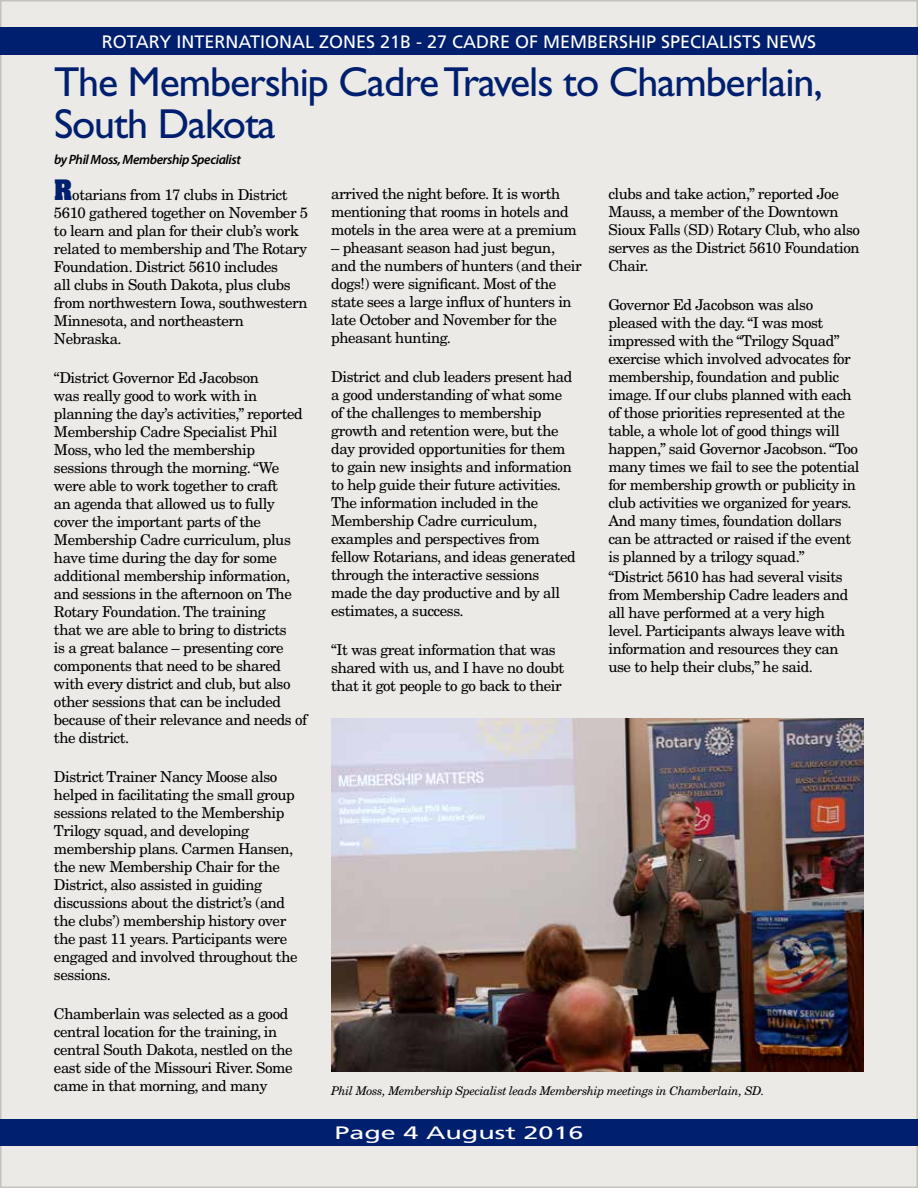
<style>
.page{position:relative;width:918px;height:1188px;background:#fff}
.page>*{position:absolute;margin:0;border:0;box-sizing:border-box;transform-origin:0 0}
.t1{font:42px/42px "Gill Sans Std";letter-spacing:-.025em;color:#001f6e}
.t2{font:18px "Frutiger LT Std";color:#fff}
.t3{font:18px "Frutiger LT Std";color:#fff;scale:1.5 1}
.t4{font:15px/18px "New Century Schlbk LT Std";letter-spacing:-.03em;color:#000}
.t5{font:italic 600 13.5px "Myriad Pro";letter-spacing:-.03em;color:#000}
.t6{font:italic 12px "New Century Schlbk LT Std";letter-spacing:-.03em;color:#000}
.s1{font-family:"Aachen Std";font-weight:700;font-size:24px;color:#001f6e}
</style>
<div class="page">
<div style="left:0;top:0;width:918px;height:1188px;background:#ebeae7;border:2px solid #c4c2bb"></div>
<div style="left:0;top:27px;width:918px;height:28px;background:#001f6e"></div>
<div style="left:0;top:1119px;width:918px;height:27px;background:#001f6e"></div>
<img style="left:331px;top:719px;width:533px;height:353px">
<p class="t2" style="left:102px;top:31px;width:716px">ROTARY INTERNATIONAL ZONES 21B - 27 CADRE OF MEMBERSHIP SPECIALISTS NEWS</p>
<h1 class="t1" style="left:54px;top:61px;width:770px">The Membership Cadre Travels to Chamberlain,<br>South Dakota</h1>
<p class="t5" style="left:54px;top:151px;width:189px">by Phil Moss, Membership Specialist</p>
<p class="t4" style="left:54px;top:185px;width:256px"><span class="s1">R</span>otarians from 17 clubs in District 5610 gathered together on November 5 to learn and plan for their club’s work related to membership and The Rotary Foundation. District 5610 includes<br>all clubs in South Dakota, plus clubs from northwestern Iowa, southwestern Minnesota, and northeastern Nebraska.</p>
<p class="t4" style="left:54px;top:368px;width:255px">“District Governor Ed Jacobson<br>was really good to work with in planning the day’s activities,” reported Membership Cadre Specialist Phil Moss, who led the membership sessions through the morning. “We were able to work together to craft<br>an agenda that allowed us to fully cover the important parts of the Membership Cadre curriculum, plus have time during the day for some additional membership information, and sessions in the afternoon on The Rotary Foundation. The training<br>that we are able to bring to districts<br>is a great balance – presenting core components that need to be shared with every district and club, but also other sessions that can be included because of their relevance and needs of the district.</p>
<p class="t4" style="left:54px;top:767px;width:245px">District Trainer Nancy Moose also helped in facilitating the small group sessions related to the Membership Trilogy squad, and developing membership plans. Carmen Hansen, the new Membership Chair for the District, also assisted in guiding discussions about the district’s (and the clubs’) membership history over the past 11 years. Participants were engaged and involved throughout the sessions.</p>
<p class="t4" style="left:54px;top:1004px;width:240px">Chamberlain was selected as a good central location for the training, in central South Dakota, nestled on the east side of the Missouri River. Some came in that morning, and many</p>
<p class="t4" style="left:331px;top:185px;width:247px">arrived the night before. It is worth mentioning that rooms in hotels and motels in the area were at a premium</p>
<p class="t4" style="left:331px;top:239px;width:252px">– pheasant season had just begun, and the numbers of hunters (and their dogs!) were significant. Most of the state sees a large influx of hunters in late October and November for the pheasant hunting.</p>
<p class="t4" style="left:331px;top:368px;width:246px">District and club leaders present had a good understanding of what some of the challenges to membership growth and retention were, but the day provided opportunities for them to gain new insights and information to help guide their future activities.<br>The information included in the Membership Cadre curriculum, examples and perspectives from fellow Rotarians, and ideas generated through the interactive sessions made the day productive and by all estimates, a success.</p>
<p class="t4" style="left:331px;top:641px;width:235px">“It was great information that was shared with us, and I have no doubt that it got people to go back to their</p>
<p class="t4" style="left:608px;top:185px;width:253px">clubs and take action,” reported Joe<br>Mauss, a member of the Downtown<br>Sioux Falls (SD) Rotary Club, who also serves as the District 5610 Foundation<br>Chair.</p>
<p class="t4" style="left:608px;top:296px;width:253px">Governor Ed Jacobson was also pleased with the day. “I was most impressed with the “Trilogy Squad” exercise which involved advocates for membership, foundation and public image. If our clubs planned with each of those priorities represented at the table, a whole lot of good things will happen,” said Governor Jacobson. “Too many times we fail to see the potential for membership growth or publicity in club activities we organized for years.<br>And many times, foundation dollars can be attracted or raised if the event is planned by a trilogy squad.”</p>
<p class="t4" style="left:608px;top:567px;width:242px">“District 5610 has had several visits from Membership Cadre leaders and all have performed at a very high level. Participants always leave with information and resources they can use to help their clubs,” he said.</p>
<p class="t6" style="left:331px;top:1083px;width:435px">Phil Moss, Membership Specialist leads Membership meetings in Chamberlain, SD.</p>
<p class="t3" style="left:334px;top:1122px;width:168px">Page 4 August 2016</p>
</div>
